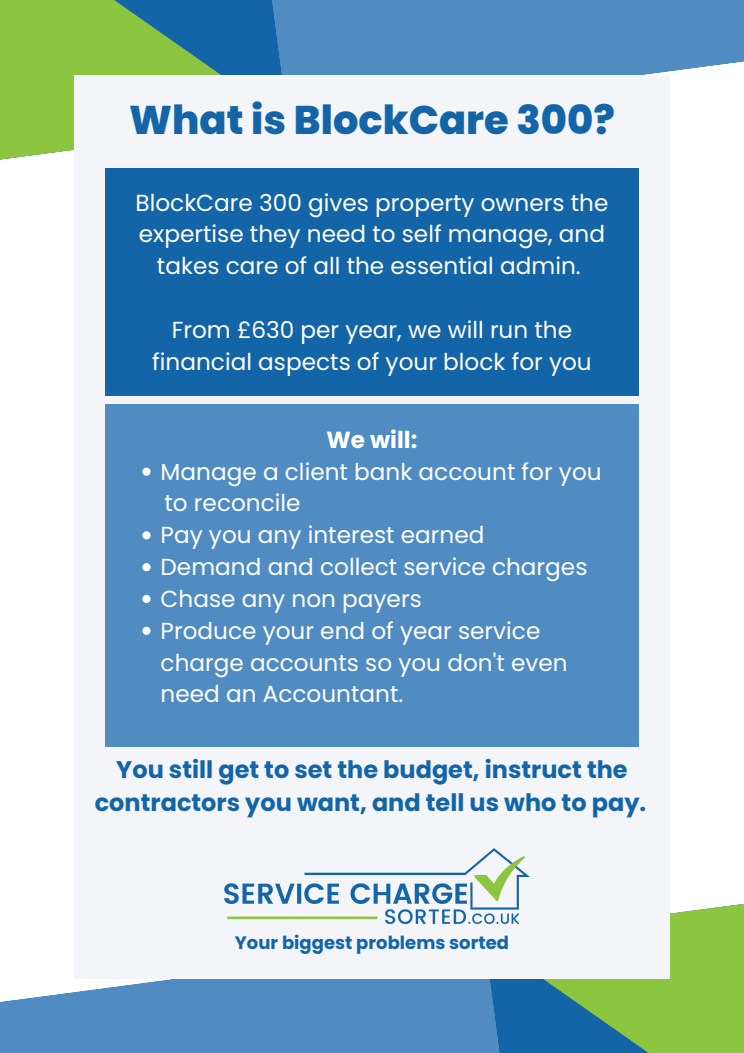
<style>
.page{position:relative;width:744px;height:1053px;background:#fff}
.page>*{position:absolute;margin:0;border:0;box-sizing:border-box;transform-origin:0 0}
.t1{font:800 40px "Poppins";color:#1465a7}
.t2{font:700 24px/33px "Poppins";color:#1465a7;text-align:center}
.t3{font:23.2px/31.8px "Poppins";color:#fff;text-align:center}
.t4{font:700 23.2px "Poppins";color:#fff}
.t5{font:700 18px "Poppins";color:#1465a7}
</style>
<div class="page">
<div style="left:288px;top:0;width:456px;height:74px;background:#508cc2"></div>
<svg style="left:0;top:978px;width:484px;height:74px;fill:#508cc2"></svg>
<svg style="left:484px;top:903px;width:260px;height:149px;fill:#8cc540"></svg>
<svg style="left:0;top:0;width:288px;height:160px;fill:#8cc540"></svg>
<div style="left:74px;top:74px;width:596px;height:904px;background:#f3f5f9"></div>
<img style="left:224px;top:848px;width:305px;height:77px">
<div style="left:105px;top:169px;width:534px;height:227px;background:#1465a7"></div>
<div style="left:105px;top:404px;width:534px;height:342px;background:#508cc2"></div>
<svg style="left:142px;top:467px;width:9px;height:8px"></svg>
<svg style="left:142px;top:531px;width:9px;height:8px"></svg>
<svg style="left:142px;top:563px;width:9px;height:8px"></svg>
<svg style="left:142px;top:595px;width:9px;height:8px"></svg>
<svg style="left:142px;top:626px;width:9px;height:8px"></svg>
<p class="t1" style="left:129px;top:92px;width:487px">What is BlockCare 300?</p>
<p class="t3" style="left:135px;top:186px;width:475px">BlockCare 300 gives property owners the expertise they need to self manage, and takes care of all the essential admin.</p>
<p class="t3" style="left:152px;top:314px;width:441px">From £630 per year, we will run the financial aspects of your block for you</p>
<p class="t4" style="left:327px;top:423px;width:92px">We will:</p>
<p class="t3" style="left:161px;top:455px;width:443px">Manage a client bank account for you</p>
<p class="t3" style="left:161px;top:519px;width:325px">Pay you any interest earned</p>
<p class="t3" style="left:161px;top:551px;width:428px">Demand and collect service charges</p>
<p class="t3" style="left:161px;top:583px;width:263px">Chase any non payers</p>
<p class="t3" style="left:161px;top:614px;width:409px;text-align:left">Produce your end of year service charge accounts so you don't even need an Accountant.</p>
<p class="t3" style="left:165px;top:487px;width:138px">to reconcile</p>
<p class="t2" style="left:95px;top:753px;width:553px">You still get to set the budget, instruct the contractors you want, and tell us who to pay.</p>
<p class="t5" style="left:235px;top:930px;width:276px">Your biggest problems sorted</p>
</div>
